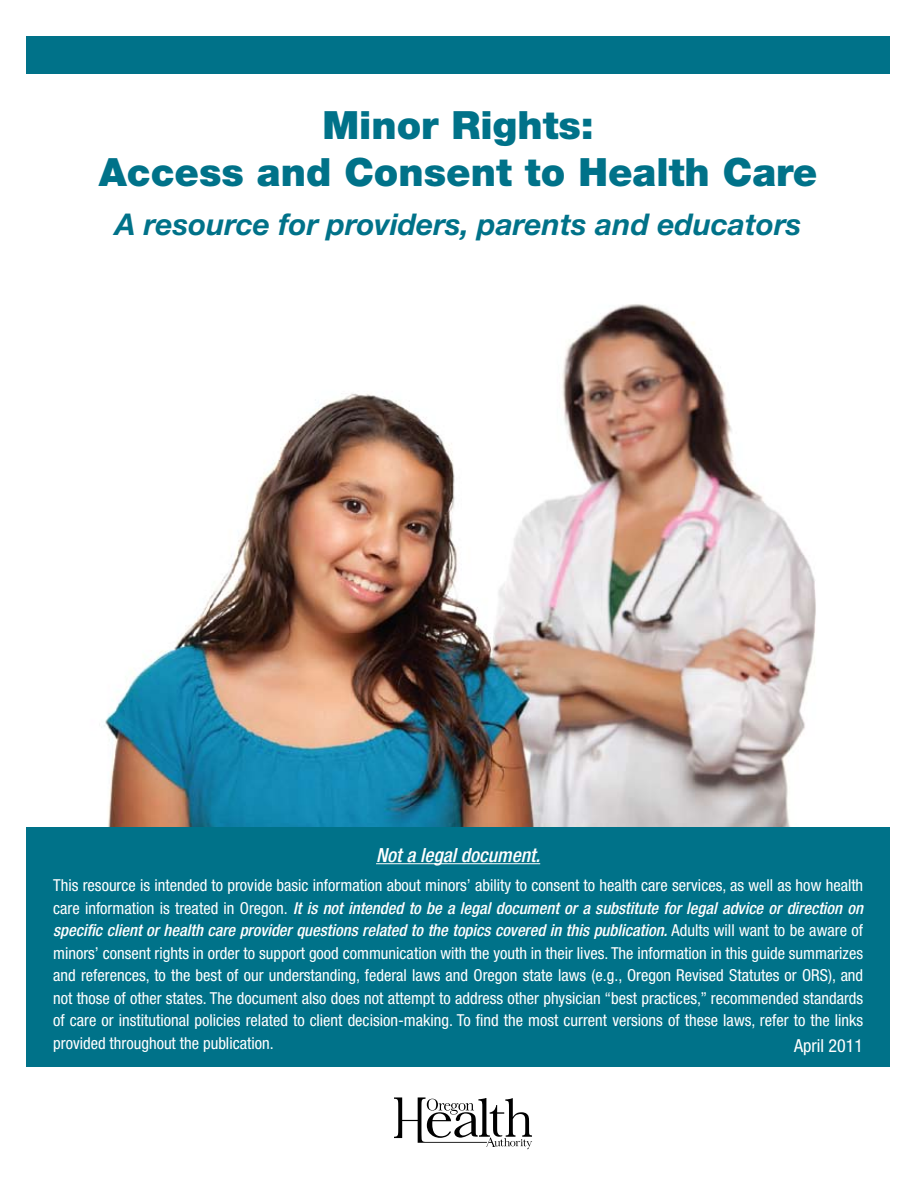
<style>
.page{position:relative;width:918px;height:1188px;background:#fff}
.page>*{position:absolute;margin:0;border:0;box-sizing:border-box;transform-origin:0 0}
.t1{font:900 39px/46.8px "Helvetica Neue LT Std";color:#007289;text-align:center}
.t2{font:italic 700 30px "Helvetica Neue LT Std";color:#007289}
.t3{font:italic 500 condensed 19.5px "Helvetica Neue LT Std";color:#fff}
.t4{font:condensed 18px "Helvetica Neue LT Std";color:#fff}
.t5{font:condensed 16.5px/22.5px "Helvetica Neue LT Std";color:#fff;text-align:justify}
.s1{font-weight:500;font-style:italic}
</style>
<div class="page">
<img style="left:104px;top:304px;width:712px;height:523px">
<div style="left:26px;top:827px;width:864px;height:240px;background:#007289"></div>
<hr style="left:376px;top:863px;width:164px;height:1px;background:#fff">
<svg style="left:394px;top:1097px;width:138px;height:52px"></svg>
<div style="left:26px;top:37px;width:864px;height:37px;background:#007289"></div>
<h1 class="t1" style="left:99px;top:102px;width:720px">Minor Rights:<br>Access and Consent to Health Care</h1>
<h2 class="t2" style="left:115px;top:206px;width:688px">A resource for providers, parents and educators</h2>
<p class="t3" style="left:376px;top:843px;width:166px">Not a legal document.</p>
<p class="t5" style="left:53px;top:874px;width:812px">This resource is intended to provide basic information about minors’ ability to consent to health care services, as well as how health care information is treated in Oregon. <span class="s1">It is not intended to be a legal document or a substitute for legal advice or direction on specific client or health care provider questions related to the topics covered in this publication.</span> Adults will want to be aware of minors’ consent rights in order to support good communication with the youth in their lives. The information in this guide summarizes and references, to the best of our understanding, federal laws and Oregon state laws (e.g., Oregon Revised Statutes or ORS), and not those of other states. The document also does not attempt to address other physician “best practices,” recommended standards of care or institutional policies related to client decision-making. To find the most current versions of these laws, refer to the links provided throughout the publication.</p>
<p class="t4" style="left:794px;top:1035px;width:71px">April 2011</p>
</div>
